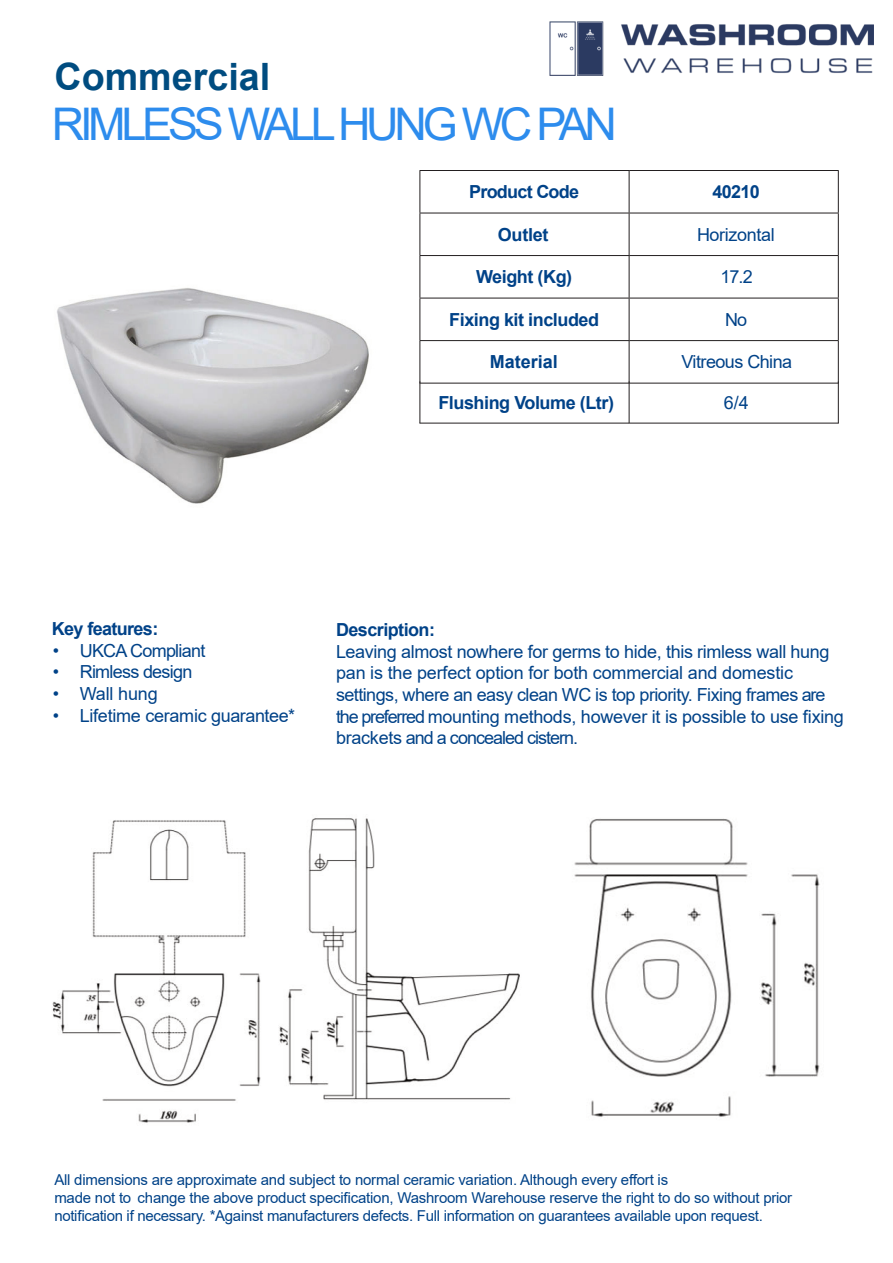
<style>
.page{position:relative;width:893px;height:1263px;background:#fff}
.page>*{position:absolute;margin:0;border:0;box-sizing:border-box;transform-origin:0 0}
.t1{font:45px "Arial";letter-spacing:-.095em;color:#2d8ced}
.t2{font:700 37.65px "Arial";color:#004c80}
.t3{font:18px/21.6px "Arial";letter-spacing:-.02em;color:#004288}
.t4{font:700 18px "Arial";letter-spacing:-.025em;color:#004288}
.t5{font:18px "Arial";letter-spacing:-.04em;color:#004288}
.t6{font:700 18px "Arial";color:#004288}
.t7{font:15px/18px "Arial";letter-spacing:-.015em;color:#004288}
</style>
<div class="page">
<img style="left:574px;top:818px;width:246px;height:299px">
<img style="left:57px;top:288px;width:312px;height:216px">
<hr style="left:420px;top:213px;width:1px;height:42px;background:#231f20">
<hr style="left:629px;top:213px;width:1px;height:42px;background:#231f20">
<hr style="left:838px;top:213px;width:1px;height:42px;background:#231f20">
<hr style="left:420px;top:255px;width:209px;height:1px;background:#231f20">
<hr style="left:420px;top:256px;width:1px;height:42px;background:#231f20">
<hr style="left:629px;top:255px;width:210px;height:1px;background:#231f20">
<hr style="left:629px;top:256px;width:1px;height:42px;background:#231f20">
<hr style="left:838px;top:256px;width:1px;height:42px;background:#231f20">
<hr style="left:420px;top:298px;width:209px;height:1px;background:#231f20">
<hr style="left:420px;top:298px;width:1px;height:42px;background:#231f20">
<hr style="left:629px;top:298px;width:210px;height:1px;background:#231f20">
<hr style="left:629px;top:298px;width:1px;height:42px;background:#231f20">
<hr style="left:838px;top:298px;width:1px;height:42px;background:#231f20">
<hr style="left:420px;top:340px;width:209px;height:1px;background:#231f20">
<hr style="left:420px;top:341px;width:1px;height:42px;background:#231f20">
<hr style="left:629px;top:340px;width:210px;height:1px;background:#231f20">
<hr style="left:629px;top:341px;width:1px;height:42px;background:#231f20">
<hr style="left:838px;top:341px;width:1px;height:42px;background:#231f20">
<hr style="left:420px;top:383px;width:209px;height:1px;background:#231f20">
<hr style="left:629px;top:383px;width:210px;height:1px;background:#231f20">
<hr style="left:420px;top:170px;width:209px;height:1px;background:#231f20">
<hr style="left:420px;top:171px;width:1px;height:42px;background:#231f20">
<hr style="left:629px;top:170px;width:210px;height:1px;background:#231f20">
<hr style="left:629px;top:171px;width:1px;height:42px;background:#231f20">
<hr style="left:838px;top:171px;width:1px;height:42px;background:#231f20">
<hr style="left:420px;top:213px;width:209px;height:1px;background:#231f20">
<hr style="left:629px;top:213px;width:210px;height:1px;background:#231f20">
<img style="left:52px;top:818px;width:468px;height:305px">
<hr style="left:420px;top:423px;width:209px;height:1px;background:#231f20">
<hr style="left:629px;top:423px;width:210px;height:1px;background:#231f20">
<hr style="left:420px;top:381px;width:1px;height:42px;background:#231f20">
<hr style="left:629px;top:381px;width:1px;height:42px;background:#231f20">
<hr style="left:838px;top:381px;width:1px;height:42px;background:#231f20">
<img style="left:549px;top:21px;width:324px;height:55px">
<h2 class="t2" style="left:55px;top:63px;width:217px">Commercial</h2>
<h1 class="t1" style="left:52px;top:107px;width:567px">RIMLESS WALLHUNG WC PAN</h1>
<p class="t4" style="left:469px;top:185px;width:112px">Product Code</p>
<p class="t4" style="left:713px;top:185px;width:49px">40210</p>
<p class="t4" style="left:498px;top:227px;width:52px">Outlet</p>
<p class="t3" style="left:697px;top:225px;width:79px">Horizontal</p>
<p class="t4" style="left:476px;top:270px;width:98px">Weight (Kg)</p>
<p class="t3" style="left:720px;top:268px;width:34px">17.2</p>
<p class="t4" style="left:449px;top:312px;width:151px">Fixing kit included</p>
<p class="t3" style="left:725px;top:310px;width:23px">No</p>
<p class="t6" style="left:490px;top:355px;width:70px">Material</p>
<p class="t3" style="left:682px;top:353px;width:112px">Vitreous China</p>
<p class="t4" style="left:438px;top:396px;width:177px">Flushing Volume (Ltr)</p>
<p class="t3" style="left:724px;top:393px;width:27px">6/4</p>
<p class="t4" style="left:52px;top:622px;width:108px">Key features:</p>
<p class="t5" style="left:53px;top:644px;width:154px">• UKCA Compliant</p>
<p class="t5" style="left:53px;top:665px;width:141px">• Rimless design</p>
<p class="t3" style="left:53px;top:685px;width:106px">• Wall hung</p>
<p class="t3" style="left:53px;top:706px;width:244px">• Lifetime ceramic guarantee*</p>
<p class="t4" style="left:336px;top:623px;width:101px">Description:</p>
<p class="t3" style="left:336px;top:642px;width:509px">Leaving almost nowhere for germs to hide, this rimless wall hung pan is the perfect option for both commercial and domestic settings, where an easy clean WC is top priority. Fixing frames are the preferred mounting methods, however it is possible to use fixing brackets and a concealed cistern.</p>
<p class="t7" style="left:54px;top:1172px;width:739px">All dimensions are approximate and subject to normal ceramic variation. Although every effort is<br>made not to change the above product specification, Washroom Warehouse reserve the right to do so without prior notification if necessary. *Against manufacturers defects. Full information on guarantees available upon request.</p>
</div>
